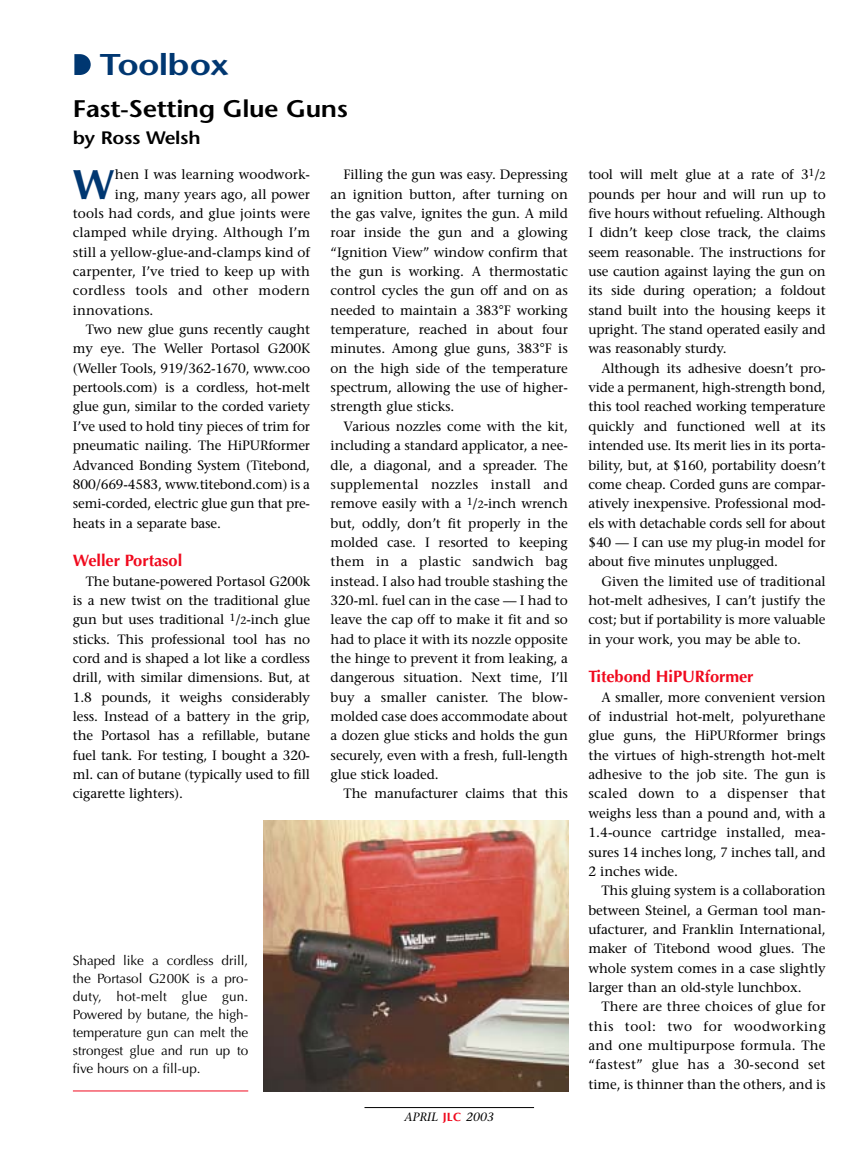
<style>
.page{position:relative;width:864px;height:1161px;background:#fff}
.page>*{position:absolute;margin:0;border:0;box-sizing:border-box;transform-origin:0 0}
.t1{font:700 42.3px "Optima";color:#003771}
.t2{font:600 30px "Stone Sans";letter-spacing:-.025em;color:#003771;scale:1.18 1}
.t3{font:600 24px "Stone Sans";letter-spacing:-.015em;color:#000;scale:1.1 1}
.t4{font:600 18px "Stone Sans";letter-spacing:-.015em;color:#000;scale:1.1 1}
.t5{font:700 16.5px "Optima";letter-spacing:-.005em;color:#f00a1e}
.t6{font:13.5px/19.4px "Stone Serif";letter-spacing:-.005em;color:#000;text-align:justify}
.t7{font:13.5px/18px "Optima";letter-spacing:-.005em;color:#000;text-align:justify}
.t8{font:13.5px "Stone Serif";letter-spacing:.03em;color:#000}
.t9{font:italic 12px "Stone Serif";letter-spacing:.015em;color:#000}
.s1{font-size:10.5px}
.s2{font-family:"Optima";font-weight:700;font-style:normal;color:#f00a1e}
</style>
<div class="page">
<hr style="left:364px;top:1107px;width:170px;height:1px;background:#000">
<svg style="left:74px;top:54px;width:17px;height:21px"></svg>
<hr style="left:73px;top:1091px;width:175px;height:1px;background:#f00a1e">
<img style="left:263px;top:821px;width:305px;height:270px">
<h2 class="t2" style="left:100px;top:53px;width:111px">Toolbox</h2>
<h3 class="t3" style="left:73px;top:99px;width:252px">Fast-Setting Glue Guns</h3>
<h3 class="t4" style="left:73px;top:130px;width:118px">by Ross Welsh</h3>
<h1 class="t1" style="left:72px;top:167px;width:44px">W</h1>
<p class="t6" style="left:115px;top:166px;width:197px">hen I was learning woodwork-</p>
<p class="t6" style="left:115px;top:186px;width:197px">ing, many years ago, all power</p>
<p class="t6" style="left:73px;top:205px;width:239px">tools had cords, and glue joints were</p>
<p class="t6" style="left:73px;top:224px;width:239px">clamped while drying. Although I’m</p>
<p class="t6" style="left:73px;top:244px;width:239px">still a yellow-glue-and-clamps kind of</p>
<p class="t6" style="left:73px;top:263px;width:239px">carpenter, I’ve tried to keep up with</p>
<p class="t8" style="left:73px;top:285px;width:239px">cordless tools and other modern</p>
<p class="t6" style="left:73px;top:302px;width:82px">innovations.</p>
<p class="t6" style="left:86px;top:321px;width:226px">Two new glue guns recently caught</p>
<p class="t6" style="left:73px;top:340px;width:239px">my eye. The Weller Portasol G200K</p>
<p class="t6" style="left:73px;top:360px;width:239px">(Weller Tools, 919/362-1670, www.coo</p>
<p class="t6" style="left:73px;top:379px;width:239px">pertools.com) is a cordless, hot-melt</p>
<p class="t6" style="left:73px;top:399px;width:239px">glue gun, similar to the corded variety</p>
<p class="t6" style="left:73px;top:418px;width:239px">I’ve used to hold tiny pieces of trim for</p>
<p class="t6" style="left:73px;top:437px;width:239px">pneumatic nailing. The HiPURformer</p>
<p class="t6" style="left:73px;top:457px;width:239px">Advanced Bonding System (Titebond,</p>
<p class="t6" style="left:73px;top:476px;width:239px">800/669-4583, www.titebond.com) is a</p>
<p class="t6" style="left:73px;top:495px;width:239px">semi-corded, electric glue gun that pre-</p>
<p class="t6" style="left:73px;top:515px;width:149px">heats in a separate base.</p>
<p class="t5" style="left:73px;top:554px;width:111px">Weller Portasol</p>
<p class="t6" style="left:73px;top:573px;width:239px;text-indent:13px">The butane-powered Portasol G200k is a new twist on the traditional glue gun but uses traditional <sup>1</sup>/<span class="s1">2</span>-inch glue sticks. This professional tool has no cord and is shaped a lot like a cordless drill, with similar dimensions. But, at 1.8 pounds, it weighs considerably less. Instead of a battery in the grip, the Portasol has a refillable, butane fuel tank. For testing, I bought a 320- ml. can of butane (typically used to fill cigarette lighters).</p>
<p class="t6" style="left:331px;top:166px;width:239px;text-indent:13px">Filling the gun was easy. Depressing an ignition button, after turning on the gas valve, ignites the gun. A mild roar inside the gun and a glowing “Ignition View” window confirm that the gun is working. A thermostatic control cycles the gun off and on as needed to maintain a 383°F working temperature, reached in about four minutes. Among glue guns, 383°F is on the high side of the temperature spectrum, allowing the use of higher&shy;strength glue sticks.</p>
<p class="t6" style="left:331px;top:418px;width:239px;text-indent:13px">Various nozzles come with the kit, including a standard applicator, a nee&shy;dle, a diagonal, and a spreader. The supplemental nozzles install and remove easily with a <sup>1</sup>/<span class="s1">2</span>-inch wrench but, oddly, don’t fit properly in the molded case. I resorted to keeping them in a plastic sandwich bag instead. I also had trouble stashing the 320-ml. fuel can in the case — I had to leave the cap off to make it fit and so had to place it with its nozzle opposite the hinge to prevent it from leaking, a dangerous situation. Next time, I’ll buy a smaller canister. The blow&shy;molded case does accommodate about a dozen glue sticks and holds the gun securely, even with a fresh, full-length glue stick loaded.</p>
<p class="t6" style="left:344px;top:786px;width:226px">The manufacturer claims that this</p>
<p class="t7" style="left:73px;top:953px;width:177px">Shaped like a cordless drill, the Portasol G200K is a pro&shy;duty, hot-melt glue gun.<br>Powered by butane, the high&shy;temperature gun can melt the strongest glue and run up to five hours on a fill-up.</p>
<p class="t9" style="left:404px;top:1112px;width:91px">APRIL <span class="s2">JLC</span> 2003</p>
<p class="t6" style="left:588px;top:166px;width:239px">tool will melt glue at a rate of 3<sup>1</sup>/<span class="s1">2 </span>pounds per hour and will run up to five hours without refueling. Although I didn’t keep close track, the claims seem reasonable. The instructions for use caution against laying the gun on its side during operation; a foldout stand built into the housing keeps it upright. The stand operated easily and was reasonably sturdy.</p>
<p class="t6" style="left:588px;top:360px;width:239px;text-indent:13px">Although its adhesive doesn’t pro&shy;vide a permanent, high-strength bond, this tool reached working temperature quickly and functioned well at its intended use. Its merit lies in its porta&shy;bility, but, at $160, portability doesn’t come cheap. Corded guns are compar&shy;atively inexpensive. Professional mod&shy;els with detachable cords sell for about $40 — I can use my plug-in model for about five minutes unplugged.</p>
<p class="t6" style="left:588px;top:573px;width:239px;text-indent:13px">Given the limited use of traditional hot-melt adhesives, I can’t justify the cost; but if portability is more valuable in your work, you may be able to.</p>
<p class="t5" style="left:588px;top:670px;width:167px">Titebond HiPURformer</p>
<p class="t6" style="left:588px;top:689px;width:239px;text-indent:13px">A smaller, more convenient version of industrial hot-melt, polyurethane glue guns, the HiPURformer brings the virtues of high-strength hot-melt adhesive to the job site. The gun is scaled down to a dispenser that weighs less than a pound and, with a 1.4-ounce cartridge installed, mea&shy;sures 14 inches long, 7 inches tall, and 2 inches wide.</p>
<p class="t6" style="left:588px;top:882px;width:239px;text-indent:13px">This gluing system is a collaboration between Steinel, a German tool man&shy;ufacturer, and Franklin International, maker of Titebond wood glues. The whole system comes in a case slightly larger than an old-style lunchbox.</p>
<p class="t6" style="left:588px;top:998px;width:239px;text-indent:13px">There are three choices of glue for this tool: two for woodworking and one multipurpose formula. The “fastest” glue has a 30-second set time, is thinner than the others, and is</p>
</div>
